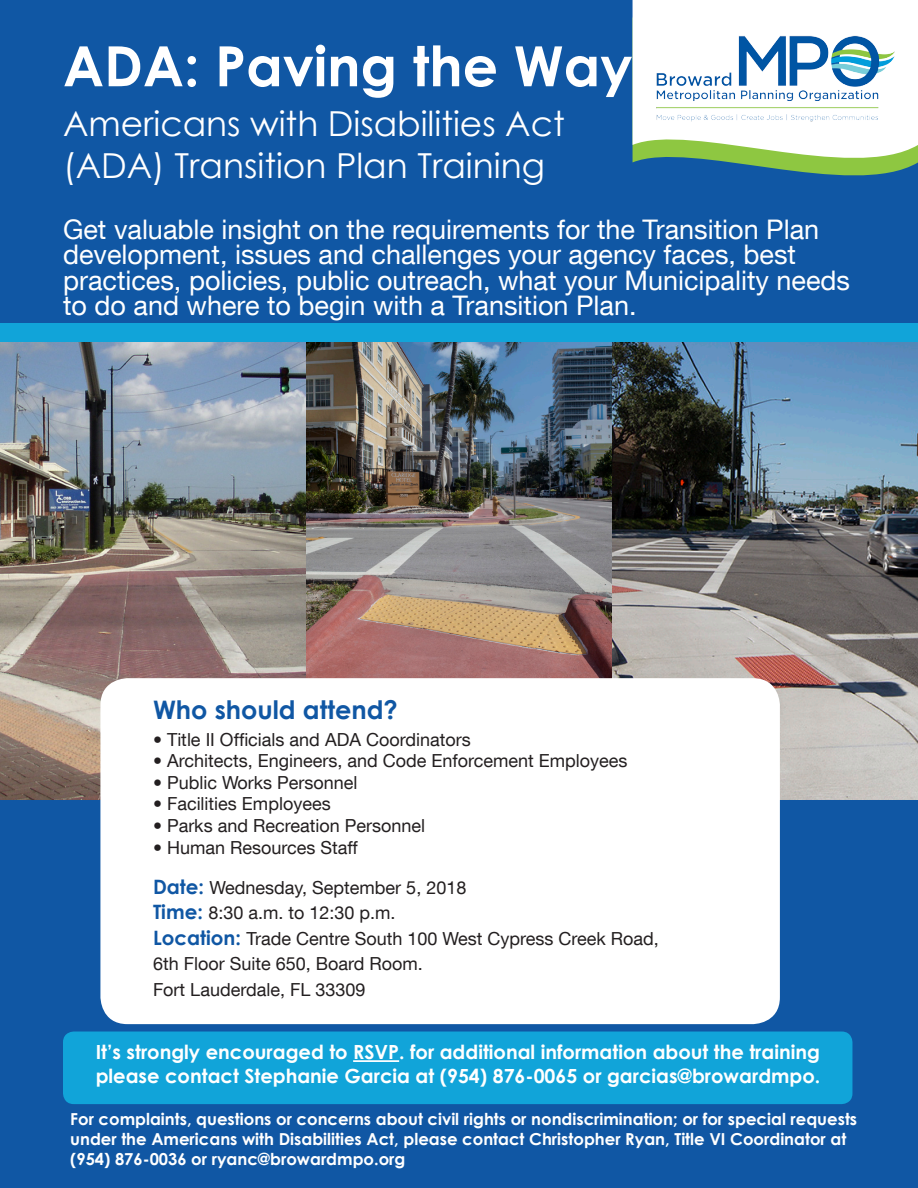
<style>
.page{position:relative;width:918px;height:1188px;background:#fff}
.page>*{position:absolute;margin:0;border:0;box-sizing:border-box;transform-origin:0 0}
.t1{font:700 55.5px "Century Gothic";color:#fff}
.t2{font:34.5px/41.4px "Century Gothic";color:#fff}
.t3{font:27px/25.5px "Helvetica Neue LT Com";color:#fff}
.t4{font:700 25.5px "Century Gothic";color:#1057a4}
.t5{font:700 19.5px/24px "Century Gothic";color:#fff}
.t6{font:18px/25.5px "Helvetica Neue LT Com";color:#231f20}
.t7{font:700 16.5px/19.8px "Century Gothic";color:#fff}
.s1{font-family:"Century Gothic";font-weight:700;font-size:19.8px;color:#1057a4}
</style>
<div class="page">
<div style="left:0;top:799px;width:918px;height:389px;background:#1057a4"></div>
<div style="left:63px;top:1032px;width:789px;height:72px;background:#11a4d9;border-radius:11px"></div>
<img style="left:0;top:342px;width:306px;height:457px">
<img style="left:306px;top:342px;width:306px;height:336px">
<img style="left:612px;top:342px;width:306px;height:457px">
<div style="left:0;top:20px;width:918px;height:322px;background:#11a4d9"></div>
<div style="left:0;top:0;width:918px;height:322px;background:#1057a4"></div>
<div style="left:100px;top:678px;width:680px;height:346px;background:#fff;border-radius:27px"></div>
<hr style="left:353px;top:1060px;width:46px;height:2px;background:#fff">
<svg style="left:633px;top:0;width:285px;height:176px;background:#c5dcc5"></svg>
<img style="left:643px;top:24px;width:264px;height:111px">
<p class="t1" style="left:63px;top:24px;width:571px">ADA: Paving the Way</p>
<p class="t2" style="left:63px;top:103px;width:503px">Americans with Disabilities Act (ADA) Transition Plan Training</p>
<p class="t3" style="left:63px;top:216px;width:789px">Get valuable insight on the requirements for the Transition Plan development, issues and challenges your agency faces, best practices, policies, public outreach, what your Municipality needs to do and where to begin with a Transition Plan.</p>
<p class="t4" style="left:153px;top:690px;width:246px">Who should attend?</p>
<p class="t6" style="left:153px;top:726px;width:319px">• Title II Officials and ADA Coordinators</p>
<p class="t6" style="left:153px;top:748px;width:476px">• Architects, Engineers, and Code Enforcement Employees</p>
<p class="t6" style="left:153px;top:769px;width:206px">• Public Works Personnel</p>
<p class="t6" style="left:153px;top:791px;width:179px">• Facilities Employees</p>
<p class="t6" style="left:153px;top:812px;width:274px">• Parks and Recreation Personnel</p>
<p class="t6" style="left:153px;top:834px;width:206px">• Human Resources Staff</p>
<p class="t6" style="left:153px;top:874px;width:315px"><span class="s1">Date:</span> Wednesday, September 5, 2018</p>
<p class="t6" style="left:153px;top:900px;width:244px"><span class="s1">Time:</span> 8:30 a.m. to 12:30 p.m.</p>
<p class="t6" style="left:153px;top:925px;width:507px"><span class="s1">Location:</span> Trade Centre South 100 West Cypress Creek Road,<br>6th Floor Suite 650, Board Room.<br>Fort Lauderdale, FL 33309</p>
<p class="t5" style="left:96px;top:1039px;width:726px">It’s strongly encouraged to RSVP. for additional information about the training please contact Stephanie Garcia at (954) 876-0065 or garcias@browardmpo.</p>
<p class="t7" style="left:70px;top:1108px;width:789px">For complaints, questions or concerns about civil rights or nondiscrimination; or for special requests under the Americans with Disabilities Act, please contact Christopher Ryan, Title VI Coordinator at (954) 876-0036 or ryanc@browardmpo.org</p>
</div>
